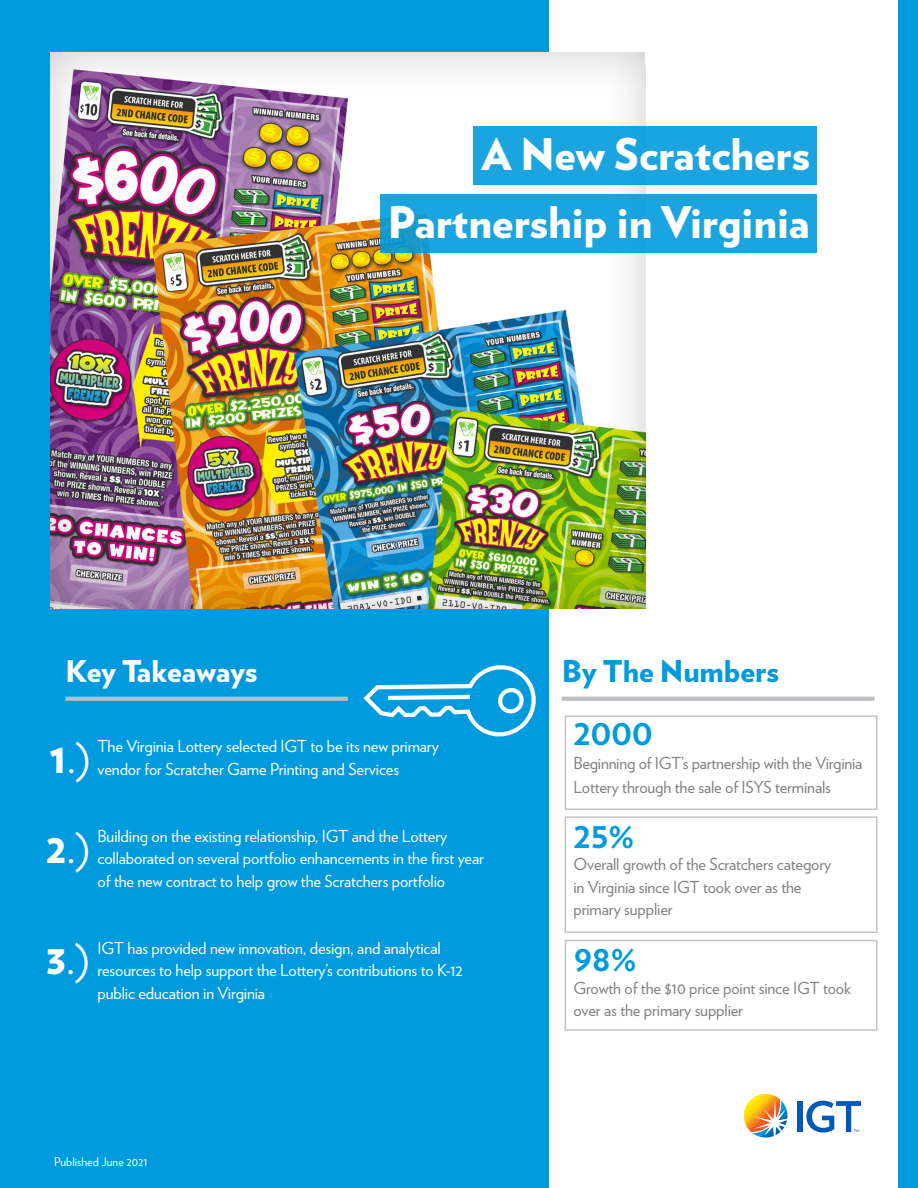
<style>
.page{position:relative;width:918px;height:1188px;background:#fff}
.page>*{position:absolute;margin:0;border:0;box-sizing:border-box;transform-origin:0 0}
.t1{font:900 43.5px/68.4px "Verlag";color:#fff;text-align:right}
.t2{font:42px "Verlag";color:#fff}
.t3{font:700 37.5px "Verlag";letter-spacing:-.01em;color:#009bde}
.t4{font:900 30px "Verlag";color:#009bde}
.t5{font:900 30px "Verlag";letter-spacing:-.005em;color:#fff}
.t6{font:16.5px/22.4px "Verlag";letter-spacing:-.01em;color:#fff}
.t7{font:16.5px/22.5px "Verlag";letter-spacing:-.01em;color:#808285}
.Body_Copy{font:12px "Verlag";color:#fff}
.s1{font-weight:900}
</style>
<div class="page">
<div style="left:898px;top:0;width:20px;height:1188px;background:#009bde"></div>
<div style="left:0;top:0;width:548px;height:1188px;background:#009bde"></div>
<svg style="left:65px;top:697px;width:283px;height:4px"></svg>
<hr style="left:562px;top:697px;width:312px;height:4px;background:#bcbdc0">
<svg style="left:363px;top:665px;width:173px;height:72px"></svg>
<div style="left:797px;top:1101px;width:6px;height:31px;background:#0058b8"></div>
<svg style="left:744px;top:1094px;width:43px;height:44px"></svg>
<svg style="left:806px;top:1101px;width:55px;height:32px"></svg>
<div style="left:49px;top:51px;width:597px;height:558px;background:#231f20;opacity:.23"></div>
<div style="left:473px;top:126px;width:343px;height:59px;background:#1aa5e1"></div>
<div style="left:380px;top:194px;width:436px;height:59px;background:#1aa5e1"></div>
<div style="left:565px;top:716px;width:313px;height:94px;border:2px solid #bcbdc0"></div>
<div style="left:565px;top:816px;width:313px;height:117px;border:2px solid #bcbdc0"></div>
<div style="left:565px;top:940px;width:313px;height:91px;border:2px solid #bcbdc0"></div>
<p class="t1" style="left:388px;top:118px;width:424px">A New Scratchers<br>Partnership in Virginia</p>
<p class="t5" style="left:65px;top:646px;width:194px">Key Takeaways</p>
<p class="t4" style="left:562px;top:646px;width:219px">By The Numbers</p>
<p class="t2" style="left:50px;top:726px;width:42px"><span class="s1">1</span>.)</p>
<p class="t6" style="left:98px;top:734px;width:343px">The Virginia Lottery selected IGT to be its new primary vendor for Scratcher Game Printing and Services</p>
<p class="t2" style="left:46px;top:816px;width:46px"><span class="s1">2</span>.)</p>
<p class="t6" style="left:98px;top:824px;width:388px">Building on the existing relationship, IGT and the Lottery collaborated on several portfolio enhancements in the first year of the new contract to help grow the Scratchers portfolio</p>
<p class="t2" style="left:46px;top:927px;width:46px"><span class="s1">3</span>.)</p>
<p class="t6" style="left:98px;top:936px;width:367px">IGT has provided new innovation, design, and analytical resources to help support the Lottery’s contributions to K-12 public education in Virginia</p>
<p class="Body_Copy" style="left:54px;top:1153px;width:95px">Published June 2021</p>
<p class="t3" style="left:573px;top:702px;width:81px">2000</p>
<p class="t7" style="left:573px;top:751px;width:290px;line-height:24px">Beginning of IGT’s partnership with the Virginia<br>Lottery through the sale of ISYS terminals</p>
<p class="t3" style="left:573px;top:805px;width:63px">25%</p>
<p class="t7" style="left:573px;top:852px;width:260px">Overall growth of the Scratchers category in Virginia since IGT took over as the primary supplier</p>
<p class="t3" style="left:573px;top:928px;width:65px">98%</p>
<p class="t7" style="left:573px;top:976px;width:279px">Growth of the $10 price point since IGT took over as the primary supplier</p>
</div>
